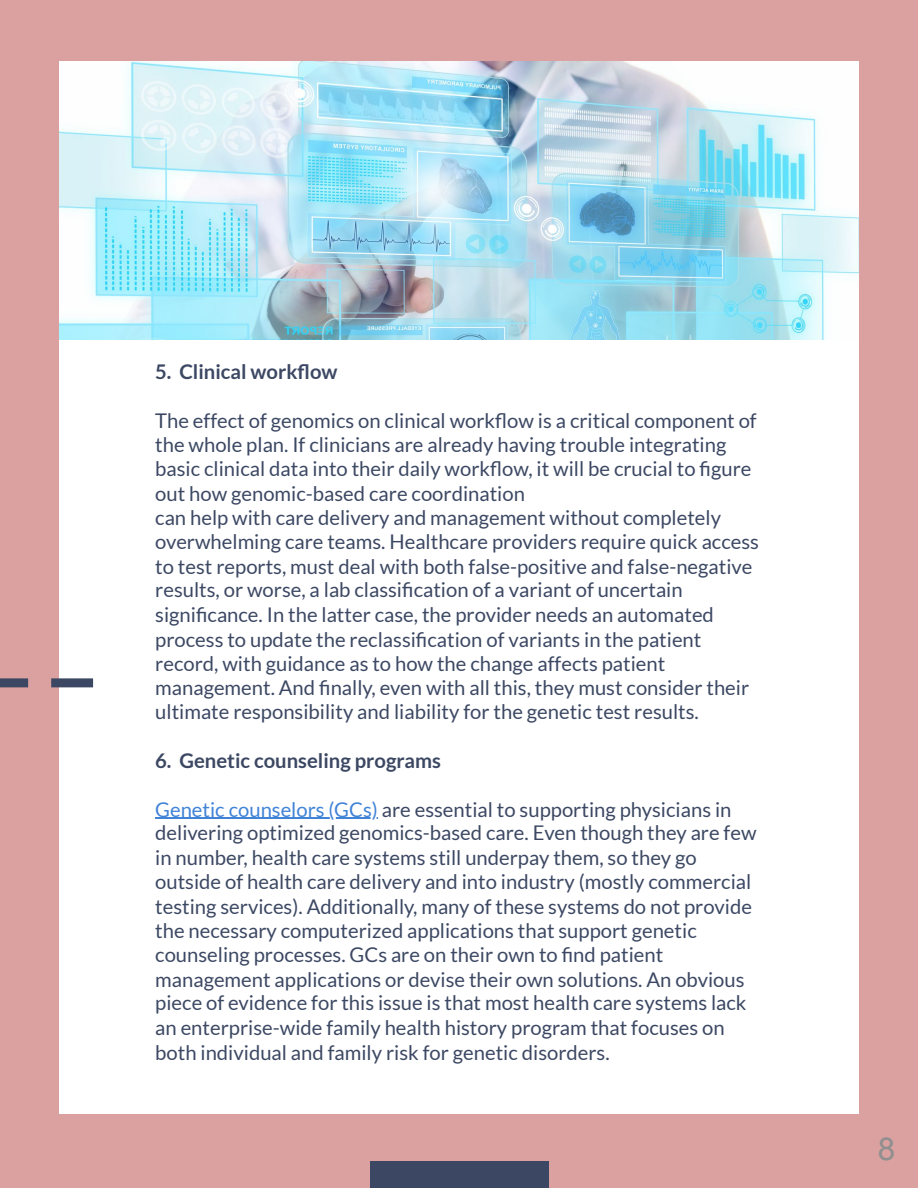
<style>
.page{position:relative;width:918px;height:1188px;background:#dba1a1}
.page>*{position:absolute;margin:0;border:0;box-sizing:border-box;transform-origin:0 0}
.t1{font:31.5px "Arial";color:#8f8f8f}
.t2{font:20.25px/24.3px "Lato";color:#3c4863}
.t3{font:700 20.25px "Lato";color:#3c4863}
.s1{color:#4183d7}
</style>
<div class="page">
<div style="left:59px;top:62px;width:800px;height:936px;background:#fff"></div>
<div style="left:59px;top:548px;width:800px;height:566px;background:#fff"></div>
<div style="left:370px;top:1161px;width:178px;height:27px;background:#3c4863"></div>
<div style="left:0;top:678px;width:24px;height:9px;background:#3c4863"></div>
<div style="left:56px;top:678px;width:33px;height:9px;background:#3c4863"></div>
<hr style="left:155px;top:818px;width:223px;height:1px;background:#4183d7">
<img style="left:59px;top:62px;width:800px;height:278px">
<p class="t3" style="left:155px;top:359px;width:184px">5. Clinical workflow</p>
<p class="t2" style="left:155px;top:408px;width:605px">The effect of genomics on clinical workflow is a critical component of the whole plan. If clinicians are already having trouble integrating basic clinical data into their daily workflow, it will be crucial to figure out how genomic-based care coordination<br>can help with care delivery and management without completely overwhelming care teams. Healthcare providers require quick access to test reports, must deal with both false-positive and false-negative results, or worse, a lab classification of a variant of uncertain significance. In the latter case, the provider needs an automated process to update the reclassification of variants in the patient record, with guidance as to how the change affects patient management. And fi nally, even with all this, they must consider their ultimate responsibility and liability for the genetic test results.</p>
<p class="t3" style="left:155px;top:748px;width:287px">6. Genetic counseling programs</p>
<p class="t2" style="left:155px;top:797px;width:603px"><span class="s1">Genetic counselors (GCs)</span> are essential to supporting physicians in delivering optimized genomics-based care. Even though they are few in number, health care systems still underpay them, so they go outside of health care delivery and into industry (mostly commercial testing services). Additionally, many of these systems do not provide the necessary computerized applications that support genetic counseling processes. GCs are on their own to fi nd patient management applications or devise their own solutions. An obvious piece of evidence for this issue is that most health care systems lack an enterprise-wide family health history program that focuses on both individual and family risk for genetic disorders.</p>
<h1 class="t1" style="left:878px;top:1131px;width:19px">8</h1>
</div>
